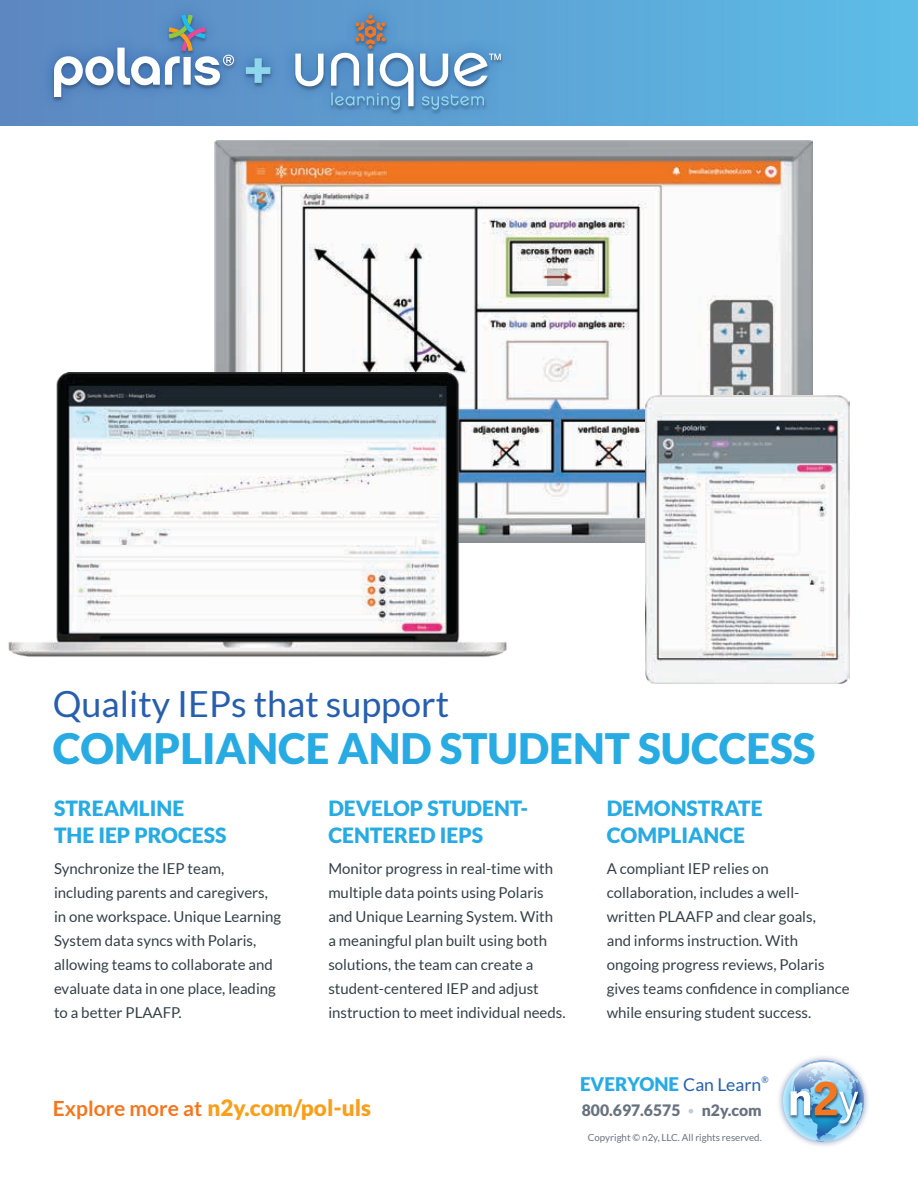
<style>
.page{position:relative;width:918px;height:1188px;background:#fff}
.page>*{position:absolute;margin:0;border:0;box-sizing:border-box;transform-origin:0 0}
.t1{font:900 42px "Lato";color:#28aae2}
.t2{font:36px "Lato";color:#275fac}
.t3{font:900 22.5px "Lato";color:#f99f1b}
.t4{font:900 21px/27px "Lato";color:#28aae2}
.t5{font:900 18.75px "Lato";color:#28aae2}
.t6{font:900 15.75px "Lato";color:#68727f}
.t7{font:15px/24px "Lato";color:#334047}
.t8{font:9.75px "Lato";color:#68727f}
.s1{font-weight:700;font-size:21px;color:#f47720}
.s2{font-weight:400;font-size:17.7px;color:#275fac}
.s3{font-weight:300;color:#c1cdd3}
</style>
<div class="page">
<div style="left:0;top:0;width:918px;height:126px;background:linear-gradient(to right,#5d86c0,#5dbde7)"></div>
<div style="left:39px;top:0;width:476px;height:124px;background:#275fac;opacity:.75"></div>
<svg style="left:54px;top:15px;width:180px;height:82px"></svg>
<svg style="left:295px;top:15px;width:206px;height:95px;background:#6fa1cb"></svg>
<svg style="left:246px;top:58px;width:24px;height:25px"></svg>
<img style="left:215px;top:140px;width:597px;height:403px">
<div style="left:776px;top:1054px;width:94px;height:94px;background:#103783;opacity:.5"></div>
<img style="left:787px;top:1079px;width:3px;height:49px">
<img style="left:790px;top:1061px;width:74px;height:81px">
<img style="left:8px;top:373px;width:510px;height:284px">
<img style="left:645px;top:395px;width:205px;height:289px">
<h2 class="t2" style="left:53px;top:684px;width:398px">Quality IEPs that support</h2>
<h1 class="t1" style="left:53px;top:724px;width:764px">COMPLIANCE AND STUDENT SUCCESS</h1>
<h3 class="t4" style="left:54px;top:794px;width:174px">STREAMLINE<br>THE IEP PROCESS</h3>
<p class="t7" style="left:54px;top:856px;width:229px">Synchronize the IEP team, including parents and caregivers, in one workspace. Unique Learning<br>System data syncs with Polaris, allowing teams to collaborate and evaluate data in one place, leading to a better PLAAFP.</p>
<h3 class="t4" style="left:328px;top:794px;width:202px">DEVELOP STUDENT-<br>CENTERED IEPS</h3>
<p class="t7" style="left:328px;top:856px;width:239px">Monitor progress in real-time with multiple data points using Polaris and Unique Learning System. With<br>a meaningful plan built using both solutions, the team can create a student-centered IEP and adjust instruction to meet individual needs.</p>
<h3 class="t4" style="left:607px;top:794px;width:158px">DEMONSTRATE<br>COMPLIANCE</h3>
<p class="t7" style="left:607px;top:856px;width:244px">A compliant IEP relies on collaboration, includes a well&shy;written PLAAFP and clear goals,<br>and informs instruction. With ongoing progress reviews, Polaris gives teams confidence in compliance while ensuring student success.</p>
<h3 class="t3" style="left:53px;top:1095px;width:320px"><span class="s1">Explore more at</span> n2y.com/pol-uls</h3>
<p class="t5" style="left:580px;top:1073px;width:190px">EVERYONE <span class="s2">Can Learn</span><sup>®</sup></p>
<p class="t6" style="left:582px;top:1101px;width:182px">800.697.6575 <span class="s3">•</span> n2y.com</p>
<p class="t8" style="left:588px;top:1133px;width:175px">Copyright © n2y, LLC. All rights reserved.</p>
</div>
